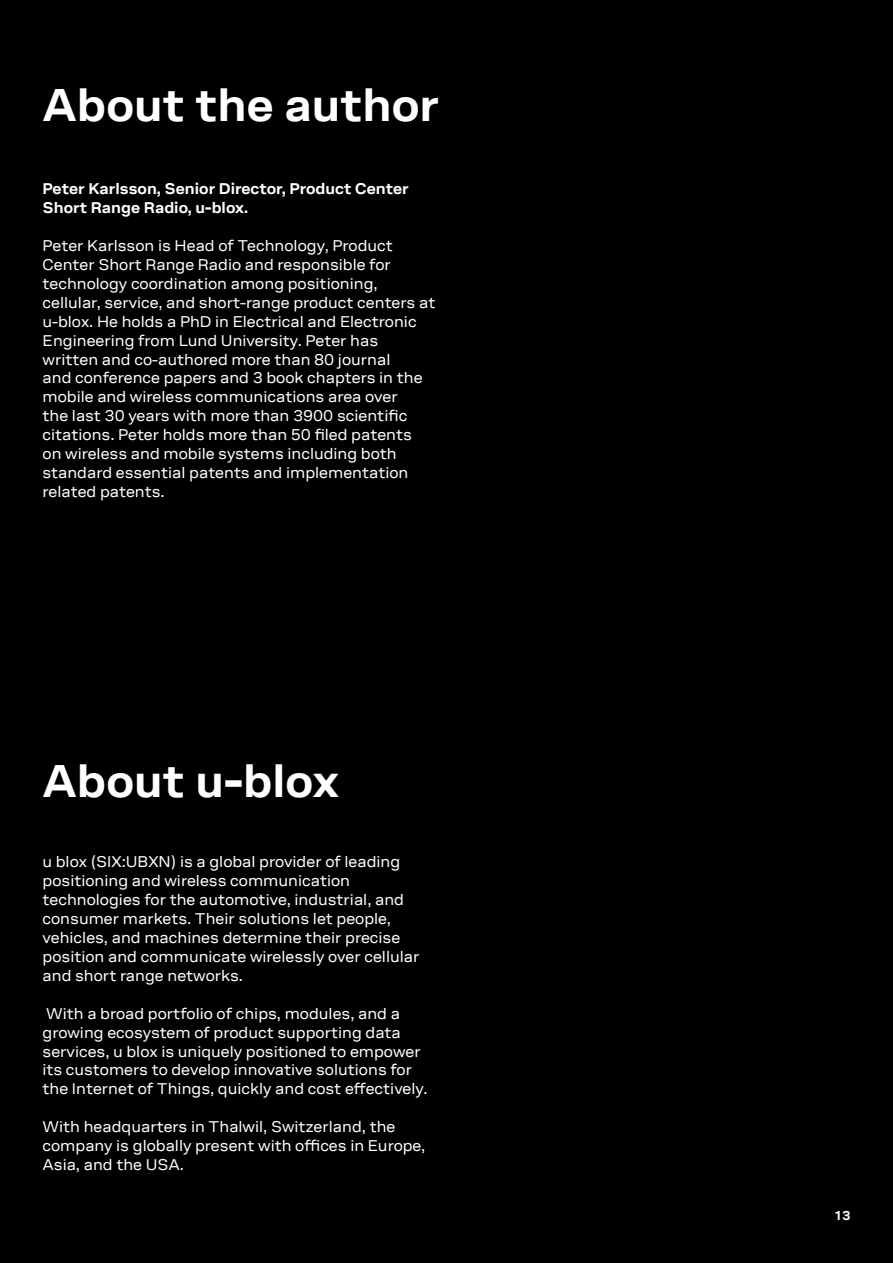
<style>
.page{position:relative;width:893px;height:1263px;background:#000}
.page>*{position:absolute;margin:0;border:0;box-sizing:border-box;transform-origin:0 0}
.t1{font:700 46.5px "ublox";color:#fff}
.t2{font:15.75px/18.9px "ublox";color:#fff}
.t3{font:700 15.75px/18.9px "ublox";color:#fff}
.t4{font:700 13.05px "ublox";color:#fff}
</style>
<div class="page">
<h1 class="t1" style="left:43px;top:79px;width:398px">About the author</h1>
<p class="t3" style="left:43px;top:180px;width:368px">Peter Karlsson, Senior Director, Product Center<br>Short Range Radio, u-blox.</p>
<p class="t2" style="left:43px;top:237px;width:394px">Peter Karlsson is Head of Technology, Product Center Short Range Radio and responsible for technology coordination among positioning, cellular, service, and short-range product centers at u-blox. He holds a PhD in Electrical and Electronic Engineering from Lund University. Peter has written and co-authored more than 80 journal<br>and conference papers and 3 book chapters in the mobile and wireless communications area over<br>the last 30 years with more than 3900 scientific citations. Peter holds more than 50 filed patents<br>on wireless and mobile systems including both standard essential patents and implementation related patents.</p>
<h1 class="t1" style="left:43px;top:755px;width:298px">About u-blox</h1>
<p class="t2" style="left:43px;top:853px;width:379px">u blox (SIX:UBXN) is a global provider of leading positioning and wireless communication technologies for the automotive, industrial, and consumer markets. Their solutions let people, vehicles, and machines determine their precise position and communicate wirelessly over cellular and short range networks.</p>
<p class="t2" style="left:43px;top:1004px;width:387px">With a broad portfolio of chips, modules, and a growing ecosystem of product supporting data services, u blox is uniquely positioned to empower its customers to develop innovative solutions for the Internet of Things, quickly and cost effectively.</p>
<p class="t2" style="left:43px;top:1117px;width:384px">With headquarters in Thalwil, Switzerland, the company is globally present with offices in Europe,<br>Asia, and the USA.</p>
<p class="t4" style="left:834px;top:1209px;width:18px">13</p>
</div>
